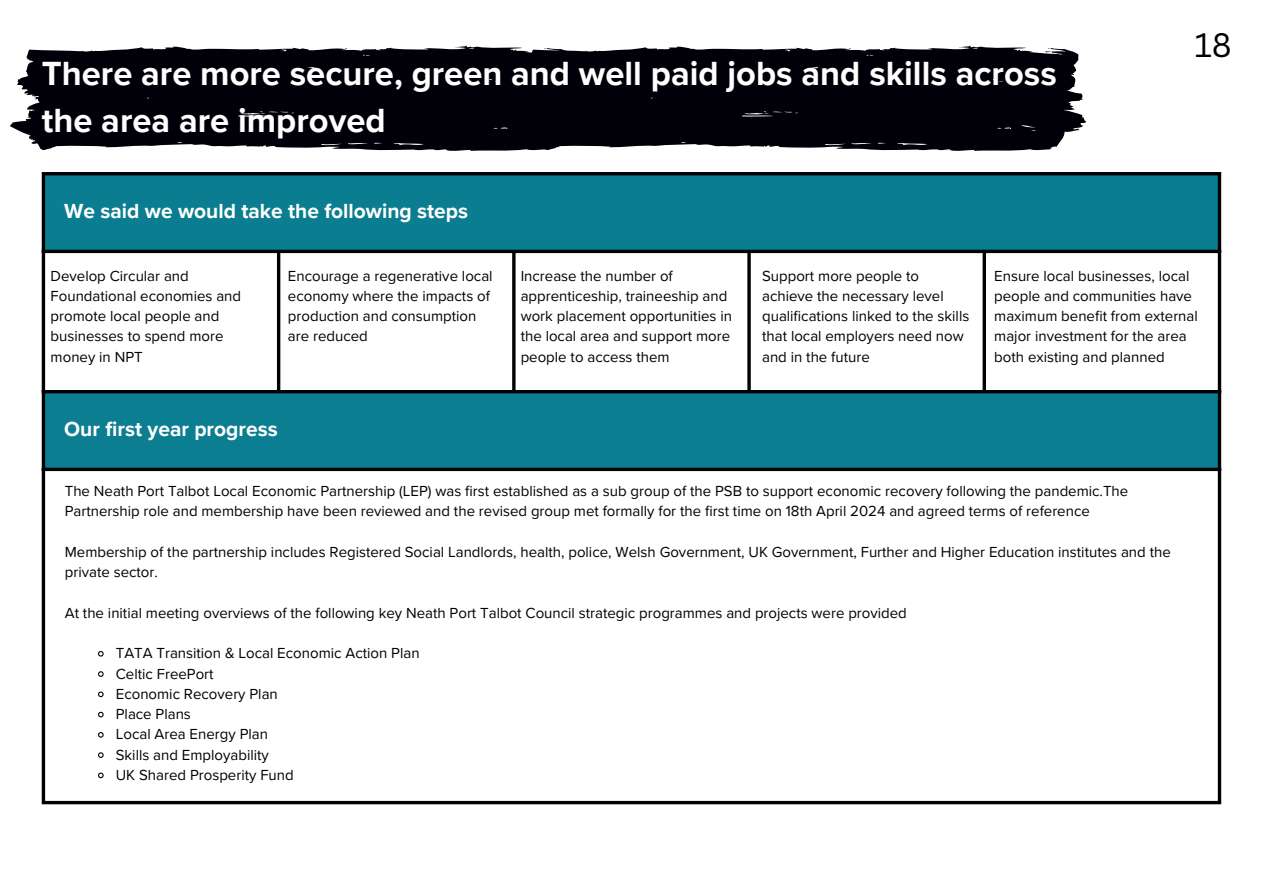
<style>
.page{position:relative;width:1263px;height:894px;background:#fff}
.page>*{position:absolute;margin:0;border:0;box-sizing:border-box;transform-origin:0 0}
.t1{font:700 34.5px/47.2px "Proxima Nova";color:#fff}
.t2{font:33px "Canva Sans";color:#000}
.t3{font:700 21px "Proxima Nova";color:#fff}
.t4{font:15px/20.2px "Proxima Nova";color:#000}
</style>
<div class="page">
<div style="left:43px;top:173px;width:1177px;height:78px;background:#0b7d90"></div>
<div style="left:43px;top:391px;width:1177px;height:78px;background:#0c7e91"></div>
<hr style="left:42px;top:175px;width:3px;height:625px;background:#000">
<hr style="left:277px;top:253px;width:3px;height:137px;background:#000">
<svg style="left:512px;top:253px;width:4px;height:137px"></svg>
<svg style="left:747px;top:253px;width:4px;height:137px"></svg>
<hr style="left:983px;top:253px;width:3px;height:137px;background:#000">
<hr style="left:1218px;top:175px;width:3px;height:625px;background:#000">
<hr style="left:42px;top:172px;width:1179px;height:3px;background:#000">
<hr style="left:42px;top:250px;width:1179px;height:3px;background:#000">
<hr style="left:42px;top:390px;width:1179px;height:3px;background:#000">
<svg style="left:45px;top:467px;width:1173px;height:4px;fill:#000"></svg>
<svg style="left:42px;top:800px;width:1179px;height:4px;fill:#000"></svg>
<svg style="left:98px;top:651px;width:6px;height:6px"></svg>
<svg style="left:98px;top:671px;width:6px;height:6px"></svg>
<svg style="left:98px;top:691px;width:6px;height:6px"></svg>
<svg style="left:98px;top:711px;width:6px;height:7px"></svg>
<svg style="left:98px;top:732px;width:6px;height:6px"></svg>
<svg style="left:98px;top:752px;width:6px;height:6px"></svg>
<svg style="left:98px;top:772px;width:6px;height:6px"></svg>
<svg style="left:582px;top:46px;width:504px;height:105px;fill:#010009"></svg>
<svg style="left:10px;top:46px;width:572px;height:105px;fill:#010009"></svg>
<p class="t1" style="left:42px;top:51px;width:1016px">There are more secure, green and well paid jobs and skills across the area are improved</p>
<p class="t3" style="left:64px;top:199px;width:405px">We said we would take the following steps</p>
<p class="t2" style="left:1194px;top:22px;width:39px">18</p>
<p class="t4" style="left:51px;top:266px;width:192px">Develop Circular and<br>Foundational economies and promote local people and businesses to spend more money in NPT</p>
<h1 class="t4" style="left:288px;top:266px;width:206px">Encourage a regenerative local economy where the impacts of production and consumption are reduced</h1>
<p class="t4" style="left:521px;top:266px;width:213px">Increase the number of apprenticeship, traineeship and work placement opportunities in the local area and support more people to access them</p>
<p class="t4" style="left:762px;top:266px;width:209px">Support more people to achieve the necessary level qualifications linked to the skills that local employers need now and in the future</p>
<p class="t4" style="left:994px;top:266px;width:205px">Ensure local businesses, local people and communities have maximum benefit from external major investment for the area both existing and planned</p>
<p class="t3" style="left:64px;top:416px;width:215px">Our first year progress</p>
<p class="t4" style="left:65px;top:481px;width:1065px">The Neath Port Talbot Local Economic Partnership (LEP) was first established as a sub group of the PSB to support economic recovery following the pandemic.The<br>Partnership role and membership have been reviewed and the revised group met formally for the first time on 18th April 2024 and agreed terms of reference</p>
<p class="t4" style="left:65px;top:542px;width:1107px">Membership of the partnership includes Registered Social Landlords, health, police, Welsh Government, UK Government, Further and Higher Education institutes and the private sector.</p>
<p class="t4" style="left:65px;top:602px;width:843px">At the initial meeting overviews of the following key Neath Port Talbot Council strategic programmes and projects were provided</p>
<p class="t4" style="left:116px;top:643px;width:305px">TATA Transition &amp; Local Economic Action Plan</p>
<p class="t4" style="left:116px;top:663px;width:99px">Celtic FreePort</p>
<p class="t4" style="left:116px;top:683px;width:164px">Economic Recovery Plan</p>
<p class="t4" style="left:116px;top:704px;width:77px">Place Plans</p>
<p class="t4" style="left:116px;top:724px;width:154px">Local Area Energy Plan</p>
<p class="t4" style="left:116px;top:744px;width:155px">Skills and Employability</p>
<p class="t4" style="left:116px;top:764px;width:179px">UK Shared Prosperity Fund</p>
</div>
